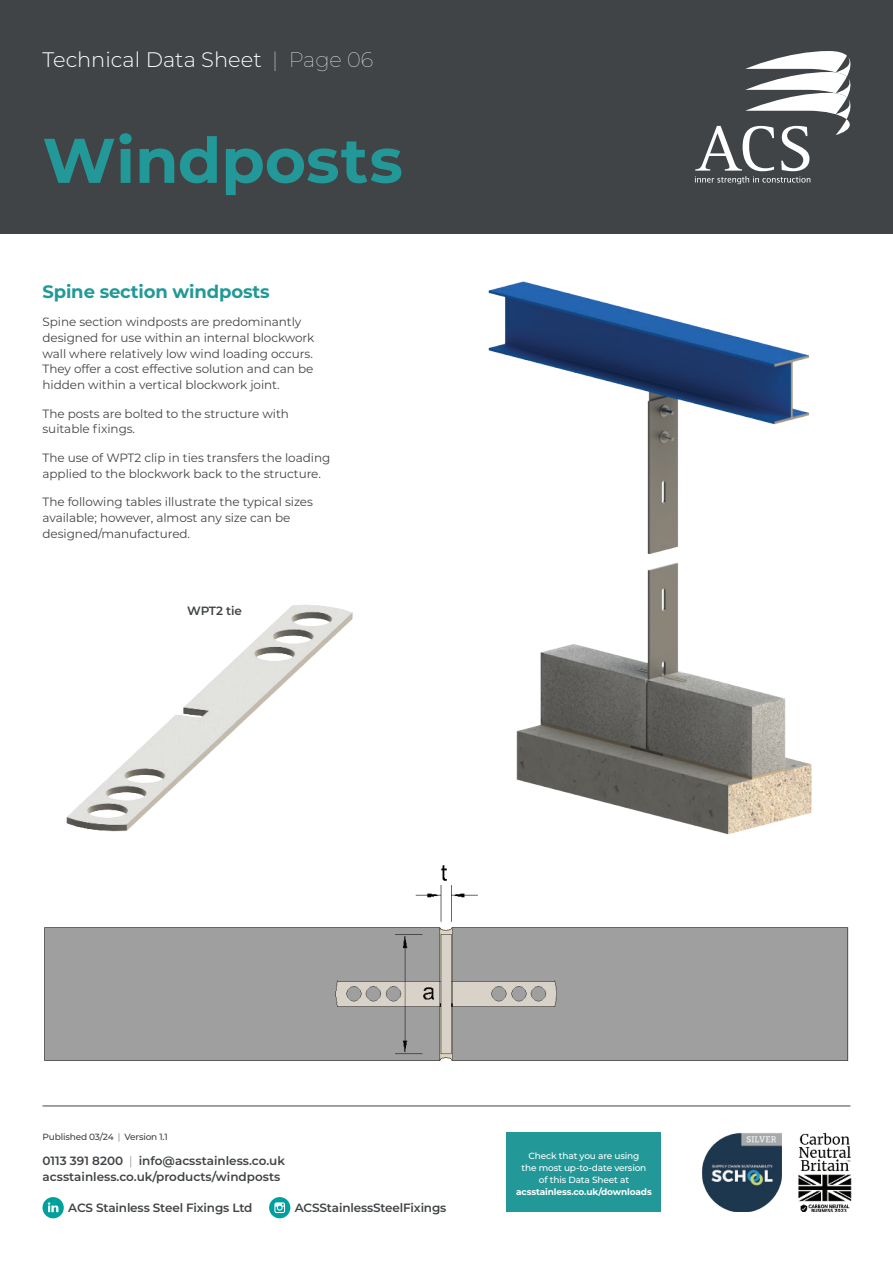
<style>
.page{position:relative;width:893px;height:1263px;background:#fff}
.page>*{position:absolute;margin:0;border:0;box-sizing:border-box;transform-origin:0 0}
.t1{font:700 63px "Montserrat";color:#229998}
.t2{font:300 21px "Montserrat";color:#fff}
.t3{font:700 18px "Montserrat";letter-spacing:-.01em;color:#229998}
.t4{font:12px/15.8px "Montserrat";letter-spacing:-.005em;color:#414446}
.t5{font:600 12px/16.5px "Montserrat";letter-spacing:-.01em;color:#414446}
.t6{font:500 9px/12px "Montserrat";letter-spacing:-.015em;color:#fff;text-align:center}
.t7{font:700 9px "Montserrat";letter-spacing:-.015em;color:#fff}
.t8{font:500 9px "Montserrat";letter-spacing:-.02em;color:#414446}
.s1{font-weight:100}
.s2{font-weight:300}
.s3{font-weight:200}
</style>
<div class="page">
<div style="left:0;top:0;width:893px;height:234px;background:#414446"></div>
<svg style="left:695px;top:51px;width:155px;height:133px"></svg>
<img style="left:702px;top:1133px;width:80px;height:79px">
<div style="left:43px;top:1197px;width:21px;height:21px;background:#00a09e;border-radius:50%"></div>
<svg style="left:48px;top:1202px;width:10px;height:10px"></svg>
<div style="left:269px;top:1197px;width:21px;height:21px;background:#00a09e;border-radius:50%"></div>
<svg style="left:274px;top:1202px;width:11px;height:11px"></svg>
<hr style="left:43px;top:1106px;width:807px;height:1px;background:#414446">
<img style="left:799px;top:1133px;width:52px;height:79px">
<div style="left:507px;top:1133px;width:154px;height:79px;background:#229998"></div>
<img style="left:66px;top:604px;width:287px;height:228px">
<img style="left:44px;top:865px;width:805px;height:196px">
<img style="left:488px;top:282px;width:324px;height:553px">
<h2 class="t2" style="left:43px;top:49px;width:332px">Technical Data Sheet <span class="s1">| Page 06</span></h2>
<h1 class="t1" style="left:43px;top:133px;width:362px">Windposts</h1>
<h3 class="t3" style="left:43px;top:284px;width:229px">Spine section windposts</h3>
<p class="t4" style="left:43px;top:314px;width:273px">Spine section windposts are predominantly designed for use within an internal blockwork wall where relatively low wind loading occurs.<br>They offer a cost effective solution and can be hidden within a vertical blockwork joint.</p>
<p class="t4" style="left:43px;top:406px;width:248px">The posts are bolted to the structure with suitable fixings.</p>
<p class="t4" style="left:43px;top:450px;width:289px">The use of WPT2 clip in ties transfers the loading applied to the blockwork back to the structure.</p>
<p class="t4" style="left:43px;top:494px;width:272px">The following tables illustrate the typical sizes available; however, almost any size can be designed/manufactured.</p>
<p class="t5" style="left:187px;top:603px;width:56px">WPT2 tie</p>
<p class="t8" style="left:43px;top:1132px;width:127px">Published 03/24 <span class="s2">|</span> Version 1.1</p>
<p class="t5" style="left:43px;top:1152px;width:244px">0113 391 8200 <span class="s3">|</span> info@acsstainless.co.uk acsstainless.co.uk/products/windposts</p>
<p class="t5" style="left:68px;top:1200px;width:186px">ACS Stainless Steel Fixings Ltd</p>
<p class="t5" style="left:295px;top:1200px;width:153px">ACSStainlessSteelFixings</p>
<p class="t6" style="left:521px;top:1150px;width:126px">Check that you are using the most up-to-date version of this Data Sheet at</p>
<p class="t7" style="left:516px;top:1187px;width:137px">acsstainless.co.uk/downloads</p>
</div>
